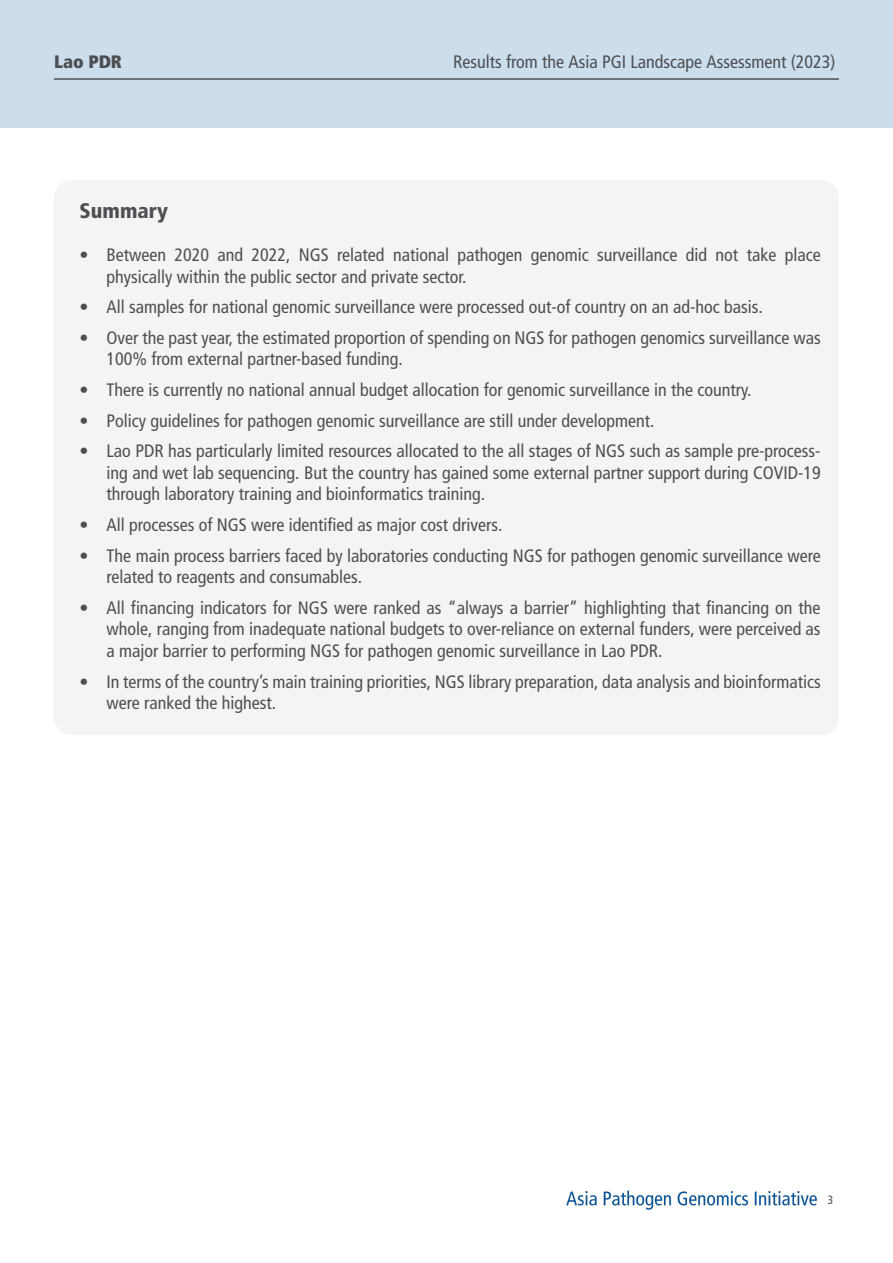
<style>
.page{position:relative;width:893px;height:1263px;background:#fff}
.page>*{position:absolute;margin:0;border:0;box-sizing:border-box;transform-origin:0 0}
.t1{font:21px "Frutiger LT 77 Blk Cn";color:#4d4f53}
.t2{font:18px/21.6px "Frutiger LT 57 Cn";color:#4d4f53}
.t3{font:18px "Frutiger LT 87 X Blk Cn";color:#4d4f53}
.t4{font:12px "Frutiger LT 57 Cn";color:#4d4f53}
</style>
<div class="page">
<img style="left:566px;top:1190px;width:251px;height:20px">
<div style="left:54px;top:180px;width:785px;height:555px;background:#f4f4f4;border-radius:18px"></div>
<div style="left:0;top:0;width:893px;height:128px;background:#ccddeb"></div>
<hr style="left:54px;top:78px;width:785px;height:2px;background:#4d4f53">
<p class="t3" style="left:54px;top:51px;width:69px">Lao PDR</p>
<p class="t2" style="left:453px;top:51px;width:384px">Results from the Asia PGI Landscape Assessment (2023)</p>
<p class="t1" style="left:80px;top:198px;width:90px">Summary</p>
<p class="t2" style="left:107px;top:244px;width:716px;text-indent:-27px">• Between 2020 and 2022, NGS related national pathogen genomic surveillance did not take place physically within the public sector and private sector.</p>
<p class="t2" style="left:80px;top:296px;width:685px">• All samples for national genomic surveillance were processed out-of country on an ad-hoc basis.</p>
<p class="t2" style="left:107px;top:327px;width:716px;text-indent:-27px">• Over the past year, the estimated proportion of spending on NGS for pathogen genomics surveillance was<br>100% from external partner-based funding.</p>
<p class="t2" style="left:80px;top:379px;width:673px">• There is currently no national annual budget allocation for genomic surveillance in the country.</p>
<p class="t2" style="left:80px;top:410px;width:576px">• Policy guidelines for pathogen genomic surveillance are still under development.</p>
<p class="t2" style="left:107px;top:440px;width:716px;text-align:justify;text-indent:-27px">• Lao PDR has particularly limited resources allocated to the all stages of NGS such as sample pre-process&shy;ing and wet lab sequencing. But the country has gained some external partner support during COVID-19 through laboratory training and bioinformatics training.</p>
<p class="t2" style="left:80px;top:514px;width:424px">• All processes of NGS were identified as major cost drivers.</p>
<p class="t2" style="left:107px;top:545px;width:716px;text-indent:-27px">• The main process barriers faced by laboratories conducting NGS for pathogen genomic surveillance were related to reagents and consumables.</p>
<p class="t2" style="left:107px;top:597px;width:716px;text-align:justify;text-indent:-27px">• All financing indicators for NGS were ranked as “always a barrier” highlighting that financing on the whole, ranging from inadequate national budgets to over-reliance on external funders, were perceived as a major barrier to performing NGS for pathogen genomic surveillance in Lao PDR.</p>
<p class="t2" style="left:107px;top:671px;width:716px;text-indent:-27px">• In terms of the country’s main training priorities, NGS library preparation, data analysis and bioinformatics were ranked the highest.</p>
<p class="t4" style="left:827px;top:1193px;width:7px">3</p>
</div>
